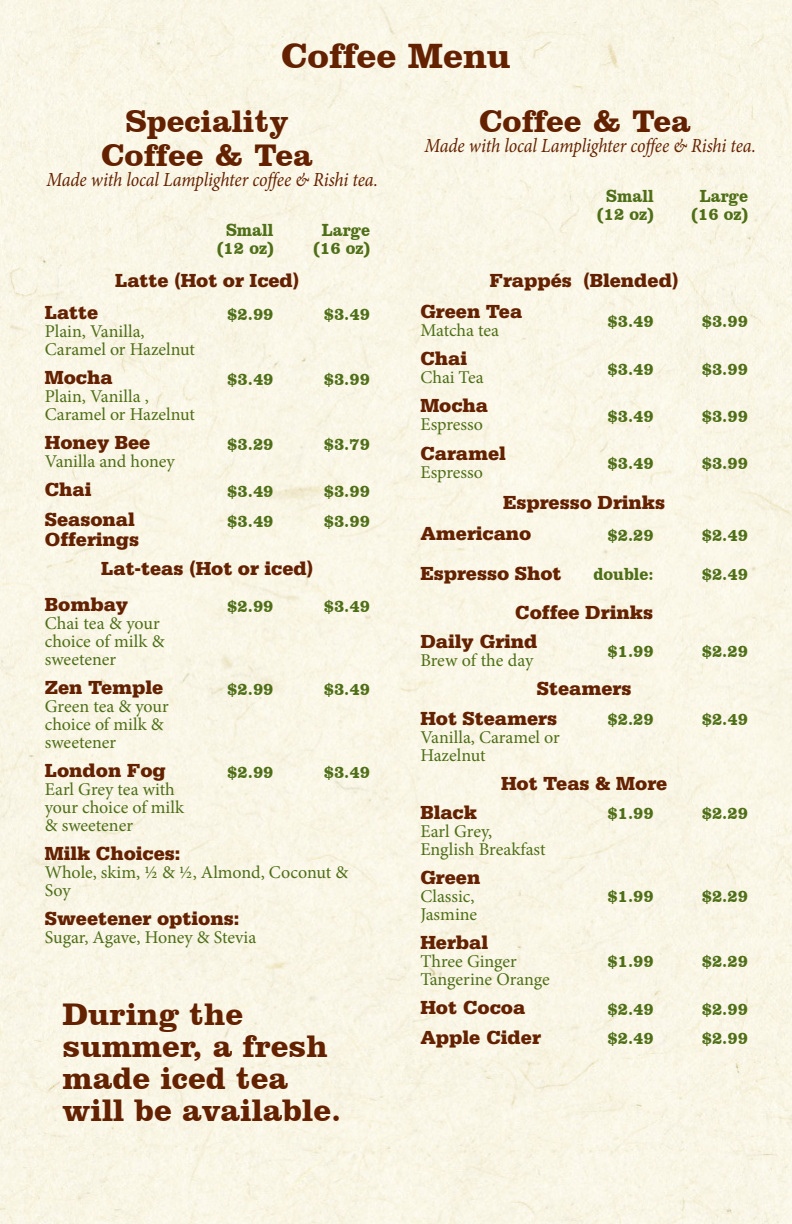
<style>
.page{position:relative;width:792px;height:1224px;background:#f9f6e6}
.page>*{position:absolute;margin:0;border:0;box-sizing:border-box;transform-origin:0 0}
.t1{font:700 36px "Clarendon BT";color:#642100}
.t2{font:700 32px/32px "Clarendon BT";color:#642100}
.t3{font:900 20px "Serifa Std";color:#642100}
.t4{font:italic 20px "Minion Pro";letter-spacing:-.01em;color:#642100;scale:.9 1}
.t5{font:18px/18px "Minion Pro";letter-spacing:-.005em;color:#4e6e17}
.t6{font:700 18px "Clarendon BT";color:#4e6e17;scale:.9 1}
</style>
<div class="page">
<p class="t1" style="left:281px;top:33px;width:231px">Coffee Menu</p>
<p class="t2" style="left:125px;top:105px;width:165px">Speciality</p>
<p class="t2" style="left:101px;top:139px;width:213px">Coffee &amp; Tea</p>
<p class="t4" style="left:46px;top:166px;width:370px">Made with local Lamplighter coffee &amp; Rishi tea.</p>
<p class="t6" style="left:226px;top:219px;width:54px">Small</p>
<p class="t6" style="left:217px;top:237px;width:64px">(12 oz)</p>
<p class="t6" style="left:322px;top:219px;width:55px">Large</p>
<p class="t6" style="left:314px;top:237px;width:64px">(16 oz)</p>
<p class="t3" style="left:115px;top:268px;width:186px">Latte (Hot or Iced)</p>
<p class="t3" style="left:45px;top:301px;width:55px">Latte</p>
<p class="t5" style="left:45px;top:322px;width:101px">Plain, Vanilla,</p>
<p class="t5" style="left:45px;top:340px;width:152px">Caramel or Hazelnut</p>
<p class="t3" style="left:45px;top:366px;width:69px">Mocha</p>
<p class="t5" style="left:45px;top:387px;width:105px">Plain, Vanilla ,</p>
<p class="t5" style="left:45px;top:405px;width:152px">Caramel or Hazelnut</p>
<p class="t3" style="left:45px;top:431px;width:107px">Honey Bee</p>
<p class="t5" style="left:45px;top:453px;width:132px">Vanilla and honey</p>
<p class="t6" style="left:227px;top:302px;width:53px">$2.99</p>
<p class="t6" style="left:324px;top:302px;width:53px">$3.49</p>
<p class="t6" style="left:227px;top:367px;width:53px">$3.49</p>
<p class="t6" style="left:324px;top:367px;width:53px">$3.99</p>
<p class="t6" style="left:227px;top:432px;width:53px">$3.29</p>
<p class="t6" style="left:324px;top:432px;width:53px">$3.79</p>
<p class="t3" style="left:45px;top:478px;width:48px">Chai</p>
<p class="t6" style="left:227px;top:480px;width:53px">$3.49</p>
<p class="t6" style="left:324px;top:480px;width:53px">$3.99</p>
<p class="t3" style="left:45px;top:508px;width:91px">Seasonal</p>
<p class="t3" style="left:45px;top:528px;width:96px">Offerings</p>
<p class="t6" style="left:227px;top:509px;width:53px">$3.49</p>
<p class="t6" style="left:324px;top:509px;width:53px">$3.99</p>
<p class="t3" style="left:101px;top:557px;width:214px">Lat-teas (Hot or iced)</p>
<p class="t3" style="left:45px;top:593px;width:85px">Bombay</p>
<p class="t5" style="left:45px;top:614px;width:121px">Chai tea &amp; your choice of milk &amp; sweetener</p>
<p class="t6" style="left:227px;top:594px;width:53px">$2.99</p>
<p class="t6" style="left:324px;top:594px;width:53px">$3.49</p>
<p class="t3" style="left:45px;top:676px;width:120px">Zen Temple</p>
<p class="t5" style="left:45px;top:697px;width:125px">Green tea &amp; your choice of milk &amp; sweetener</p>
<p class="t3" style="left:45px;top:759px;width:123px">London Fog</p>
<p class="t5" style="left:45px;top:781px;width:141px">Earl Grey tea with your choice of milk &amp; sweetener</p>
<p class="t6" style="left:227px;top:677px;width:53px">$2.99</p>
<p class="t6" style="left:324px;top:677px;width:53px">$3.49</p>
<p class="t6" style="left:227px;top:760px;width:53px">$2.99</p>
<p class="t6" style="left:324px;top:760px;width:53px">$3.49</p>
<p class="t3" style="left:45px;top:842px;width:137px">Milk Choices:</p>
<p class="t5" style="left:45px;top:864px;width:305px">Whole, skim, ½ &amp; ½, Almond, Coconut &amp;<br>Soy</p>
<p class="t3" style="left:45px;top:907px;width:196px">Sweetener options:</p>
<p class="t5" style="left:45px;top:929px;width:213px">Sugar, Agave, Honey &amp; Stevia</p>
<p class="t2" style="left:63px;top:997px;width:182px">During the</p>
<p class="t2" style="left:63px;top:1029px;width:280px">summer, a fresh made iced tea will be available.</p>
<p class="t2" style="left:479px;top:105px;width:213px">Coffee &amp; Tea</p>
<p class="t4" style="left:424px;top:132px;width:370px">Made with local Lamplighter coffee &amp; Rishi tea.</p>
<p class="t6" style="left:606px;top:185px;width:54px">Small</p>
<p class="t6" style="left:597px;top:203px;width:64px">(12 oz)</p>
<p class="t6" style="left:700px;top:185px;width:55px">Large</p>
<p class="t6" style="left:692px;top:203px;width:64px">(16 oz)</p>
<p class="t3" style="left:490px;top:268px;width:190px">Frappés (Blended)</p>
<p class="t3" style="left:420px;top:300px;width:103px">Green Tea</p>
<p class="t5" style="left:420px;top:321px;width:80px">Matcha tea</p>
<p class="t6" style="left:607px;top:310px;width:53px">$3.49</p>
<p class="t6" style="left:702px;top:310px;width:53px">$3.99</p>
<p class="t3" style="left:420px;top:347px;width:48px">Chai</p>
<p class="t5" style="left:420px;top:369px;width:65px">Chai Tea</p>
<p class="t3" style="left:420px;top:394px;width:69px">Mocha</p>
<p class="t5" style="left:420px;top:416px;width:64px">Espresso</p>
<p class="t6" style="left:607px;top:357px;width:53px">$3.49</p>
<p class="t6" style="left:702px;top:357px;width:53px">$3.99</p>
<p class="t6" style="left:607px;top:404px;width:53px">$3.49</p>
<p class="t6" style="left:702px;top:404px;width:53px">$3.99</p>
<p class="t3" style="left:420px;top:441px;width:87px">Caramel</p>
<p class="t5" style="left:420px;top:463px;width:64px">Espresso</p>
<p class="t6" style="left:607px;top:451px;width:53px">$3.49</p>
<p class="t6" style="left:702px;top:451px;width:53px">$3.99</p>
<p class="t3" style="left:503px;top:490px;width:164px">Espresso Drinks</p>
<p class="t3" style="left:420px;top:522px;width:113px">Americano</p>
<p class="t6" style="left:607px;top:523px;width:53px">$2.29</p>
<p class="t6" style="left:702px;top:523px;width:53px">$2.49</p>
<p class="t3" style="left:420px;top:561px;width:143px">Espresso Shot</p>
<p class="t6" style="left:594px;top:563px;width:68px">double:</p>
<p class="t6" style="left:702px;top:563px;width:53px">$2.49</p>
<p class="t3" style="left:515px;top:600px;width:139px">Coffee Drinks</p>
<p class="t3" style="left:420px;top:629px;width:119px">Daily Grind</p>
<p class="t5" style="left:420px;top:651px;width:114px">Brew of the day</p>
<p class="t6" style="left:607px;top:640px;width:53px">$1.99</p>
<p class="t6" style="left:702px;top:640px;width:53px">$2.29</p>
<p class="t3" style="left:537px;top:677px;width:96px">Steamers</p>
<p class="t3" style="left:420px;top:706px;width:138px">Hot Steamers</p>
<p class="t5" style="left:420px;top:728px;width:141px">Vanilla, Caramel or<br>Hazelnut</p>
<p class="t6" style="left:607px;top:708px;width:53px">$2.29</p>
<p class="t6" style="left:702px;top:708px;width:53px">$2.49</p>
<p class="t3" style="left:501px;top:771px;width:168px">Hot Teas &amp; More</p>
<p class="t3" style="left:420px;top:800px;width:58px">Black</p>
<p class="t5" style="left:420px;top:822px;width:73px">Earl Grey,</p>
<p class="t5" style="left:420px;top:840px;width:127px">English Breakfast</p>
<p class="t3" style="left:420px;top:865px;width:62px">Green</p>
<p class="t5" style="left:420px;top:887px;width:56px">Classic,</p>
<p class="t5" style="left:420px;top:905px;width:58px">Jasmine</p>
<p class="t3" style="left:420px;top:931px;width:69px">Herbal</p>
<p class="t5" style="left:420px;top:952px;width:98px">Three Ginger</p>
<p class="t5" style="left:420px;top:970px;width:131px">Tangerine Orange</p>
<p class="t6" style="left:607px;top:802px;width:53px">$1.99</p>
<p class="t6" style="left:702px;top:802px;width:53px">$2.29</p>
<p class="t6" style="left:607px;top:885px;width:53px">$1.99</p>
<p class="t6" style="left:702px;top:885px;width:53px">$2.29</p>
<p class="t6" style="left:607px;top:950px;width:53px">$1.99</p>
<p class="t6" style="left:702px;top:950px;width:53px">$2.29</p>
<p class="t3" style="left:420px;top:996px;width:106px">Hot Cocoa</p>
<p class="t6" style="left:607px;top:997px;width:53px">$2.49</p>
<p class="t6" style="left:702px;top:997px;width:53px">$2.99</p>
<p class="t3" style="left:420px;top:1025px;width:122px">Apple Cider</p>
<p class="t6" style="left:607px;top:1027px;width:53px">$2.49</p>
<p class="t6" style="left:702px;top:1027px;width:53px">$2.99</p>
</div>
